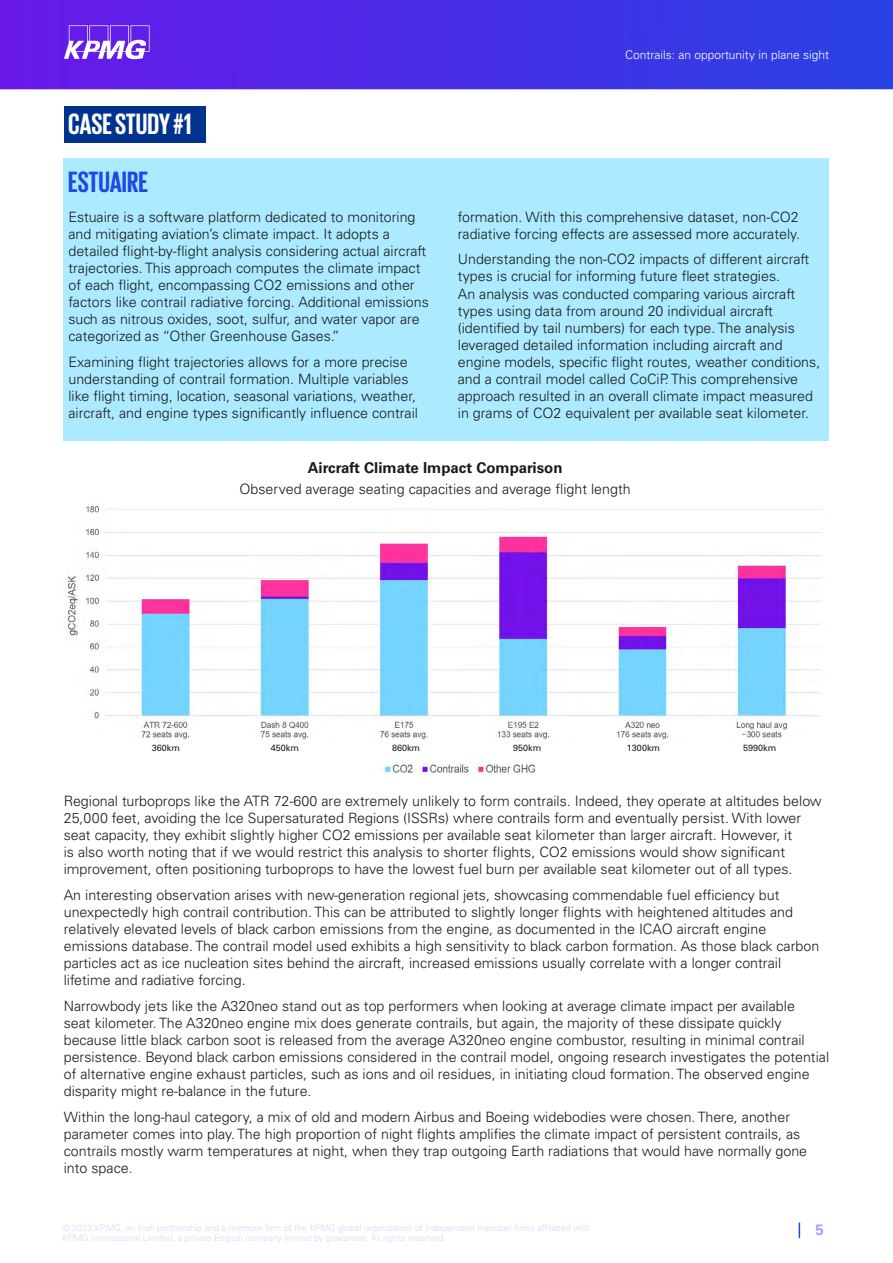
<style>
.page{position:relative;width:893px;height:1263px;background:#fff}
.page>*{position:absolute;margin:0;border:0;box-sizing:border-box;transform-origin:0 0}
.t1{font:700 30px "KPMG";letter-spacing:-.01em;color:#fff}
.t2{font:700 30px "KPMG";color:#1e49e2}
.t3{font:700 15px "Univers LT Std";color:#1a1a1a}
.t4{font:700 15px "Univers LT Std";color:#b497ff}
.t5{font:300 14.25px/17.1px "Univers LT Std";color:#1a1a1a}
.t6{font:300 12px "Univers LT Std";color:#fff}
.t7{font:300 9px/10.8px "Univers LT Std";color:#d2dbf9}
.t8{font:9px "Univers LT Std";color:#1a1a1a}
</style>
<div class="page">
<svg style="left:0;top:0;width:893px;height:89px;background:#472de6"></svg>
<svg style="left:64px;top:25px;width:86px;height:34px"></svg>
<div style="left:64px;top:158px;width:765px;height:283px;background:#aceaff"></div>
<div style="left:64px;top:106px;width:142px;height:36px;background:#00338d"></div>
<img style="left:67px;top:505px;width:755px;height:234px">
<img style="left:380px;top:764px;width:156px;height:10px">
<svg style="left:799px;top:1222px;width:1px;height:16px"></svg>
<h1 class="t1" style="left:68px;top:108px;width:125px">CASE STUDY #1</h1>
<h1 class="t2" style="left:68px;top:167px;width:81px">ESTUAIRE</h1>
<p class="t5" style="left:68px;top:208px;width:362px">Estuaire is a software platform dedicated to monitoring and mitigating aviation’s climate impact. It adopts a detailed flight-by-flight analysis considering actual aircraft trajectories. This approach computes the climate impact of each flight, encompassing CO2 emissions and other factors like contrail radiative forcing. Additional emissions such as nitrous oxides, soot, sulfur, and water vapor are categorized as “Other Greenhouse Gases.”</p>
<p class="t5" style="left:68px;top:353px;width:351px">Examining flight trajectories allows for a more precise understanding of contrail formation. Multiple variables like flight timing, location, seasonal variations, weather, aircraft, and engine types significantly influence contrail</p>
<p class="t6" style="left:625px;top:48px;width:205px">Contrails: an opportunity in plane sight</p>
<p class="t5" style="left:458px;top:208px;width:344px">formation. With this comprehensive dataset, non-CO2 radiative forcing effects are assessed more accurately.</p>
<p class="t5" style="left:458px;top:251px;width:364px">Understanding the non-CO2 impacts of different aircraft types is crucial for informing future fleet strategies.<br>An analysis was conducted comparing various aircraft types using data from around 20 individual aircraft (identified by tail numbers) for each type. The analysis leveraged detailed information including aircraft and engine models, specific flight routes, weather conditions, and a contrail model called CoCiP. This comprehensive approach resulted in an overall climate impact measured in grams of CO2 equivalent per available seat kilometer.</p>
<p class="t3" style="left:308px;top:459px;width:256px">Aircraft Climate Impact Comparison</p>
<p class="t5" style="left:240px;top:480px;width:393px">Observed average seating capacities and average flight length</p>
<p class="t8" style="left:152px;top:742px;width:30px">360km</p>
<p class="t8" style="left:271px;top:742px;width:30px">450km</p>
<p class="t8" style="left:392px;top:742px;width:30px">860km</p>
<p class="t8" style="left:513px;top:742px;width:30px">950km</p>
<p class="t8" style="left:627px;top:742px;width:35px">1300km</p>
<p class="t8" style="left:743px;top:742px;width:35px">5990km</p>
<p class="t5" style="left:64px;top:792px;width:759px">Regional turboprops like the ATR 72-600 are extremely unlikely to form contrails. Indeed, they operate at altitudes below 25,000 feet, avoiding the Ice Supersaturated Regions (ISSRs) where contrails form and eventually persist. With lower seat capacity, they exhibit slightly higher CO2 emissions per available seat kilometer than larger aircraft. However, it<br>is also worth noting that if we would restrict this analysis to shorter flights, CO2 emissions would show significant improvement, often positioning turboprops to have the lowest fuel burn per available seat kilometer out of all types.</p>
<p class="t5" style="left:64px;top:886px;width:757px">An interesting observation arises with new-generation regional jets, showcasing commendable fuel efficiency but unexpectedly high contrail contribution. This can be attributed to slightly longer flights with heightened altitudes and relatively elevated levels of black carbon emissions from the engine, as documented in the ICAO aircraft engine emissions database. The contrail model used exhibits a high sensitivity to black carbon formation. As those black carbon particles act as ice nucleation sites behind the aircraft, increased emissions usually correlate with a longer contrail lifetime and radiative forcing.</p>
<p class="t5" style="left:64px;top:997px;width:767px">Narrowbody jets like the A320neo stand out as top performers when looking at average climate impact per available<br>seat kilometer. The A320neo engine mix does generate contrails, but again, the majority of these dissipate quickly because little black carbon soot is released from the average A320neo engine combustor, resulting in minimal contrail persistence. Beyond black carbon emissions considered in the contrail model, ongoing research investigates the potential of alternative engine exhaust particles, such as ions and oil residues, in initiating cloud formation. The observed engine disparity might re-balance in the future.</p>
<p class="t5" style="left:64px;top:1108px;width:745px">Within the long-haul category, a mix of old and modern Airbus and Boeing widebodies were chosen. There, another parameter comes into play. The high proportion of night flights amplifies the climate impact of persistent contrails, as contrails mostly warm temperatures at night, when they trap outgoing Earth radiations that would have normally gone into space.</p>
<p class="t7" style="left:62px;top:1222px;width:530px">© 2023 KPMG, an Irish partnership and a member firm of the KPMG global organization of independent member firms affiliated with<br>KPMG International Limited, a private English company limited by guarantee. All rights reserved.</p>
<p class="t4" style="left:815px;top:1221px;width:10px">5</p>
</div>
